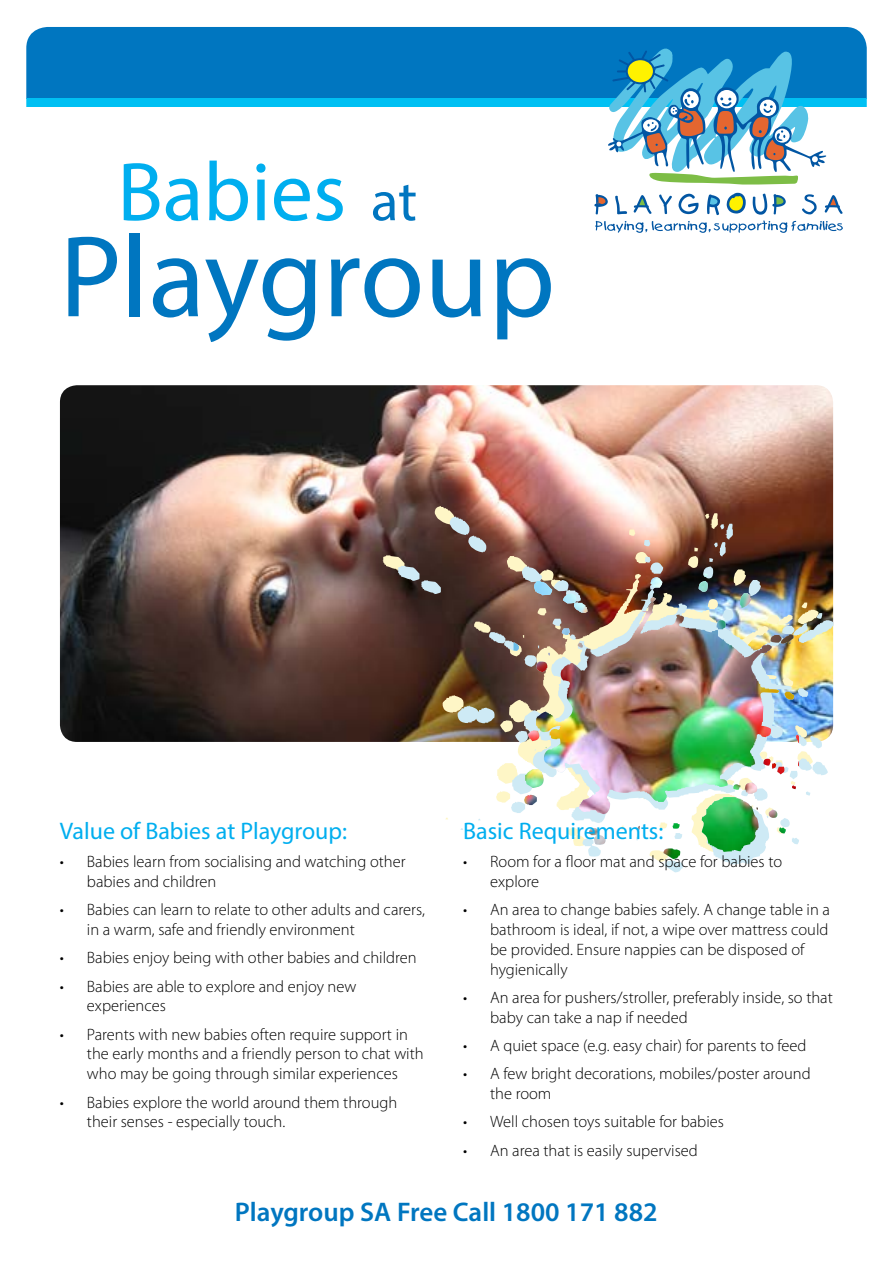
<style>
.page{position:relative;width:893px;height:1263px;background:#fff}
.page>*{position:absolute;margin:0;border:0;box-sizing:border-box;transform-origin:0 0}
.t1{font:117px "Myriad Pro";letter-spacing:-.005em;color:#0076c0}
.t2{font:84px "Myriad Pro";color:#00aeef}
.t3{font:600 27px "Myriad Pro";color:#0076c0}
.t4{font:24px "Myriad Pro";color:#00aeef}
.t5{font:300 16.5px/19.8px "Myriad Pro";color:#000}
.s1{font-size:57px;color:#0076c0}
</style>
<div class="page">
<div style="left:26px;top:27px;width:841px;height:71px;background:#0076c0"></div>
<div style="left:26px;top:98px;width:841px;height:9px;background:#00c0f3"></div>
<svg style="left:608px;top:48px;width:218px;height:137px"></svg>
<svg style="left:594px;top:193px;width:249px;height:40px"></svg>
<img style="left:60px;top:385px;width:773px;height:357px">
<svg style="left:383px;top:506px;width:435px;height:236px;background:#825c50"></svg>
<img style="left:398px;top:516px;width:435px;height:356px">
<img style="left:421px;top:536px;width:396px;height:323px">
<img style="left:534px;top:573px;width:218px;height:159px">
<h2 class="t2" style="left:117px;top:140px;width:301px">Babies <span class="s1">at</span></h2>
<h1 class="t1" style="left:60px;top:205px;width:497px">Playgroup</h1>
<h3 class="t4" style="left:60px;top:816px;width:289px">Value of Babies at Playgroup:</h3>
<p class="t5" style="left:87px;top:851px;width:320px;text-indent:-27px">• Babies learn from socialising and watching other babies and children</p>
<p class="t5" style="left:87px;top:899px;width:339px;text-indent:-27px">• Babies can learn to relate to other adults and carers, in a warm, safe and friendly environment</p>
<p class="t5" style="left:60px;top:948px;width:358px">• Babies enjoy being with other babies and children</p>
<p class="t5" style="left:87px;top:976px;width:271px;text-indent:-27px">• Babies are able to explore and enjoy new experiences</p>
<p class="t5" style="left:87px;top:1024px;width:338px;text-indent:-27px">• Parents with new babies often require support in the early months and a friendly person to chat with who may be going through similar experiences</p>
<p class="t5" style="left:87px;top:1092px;width:312px;text-indent:-27px">• Babies explore the world around them through their senses - especially touch.</p>
<h3 class="t4" style="left:463px;top:816px;width:202px">Basic Requirements:</h3>
<p class="t5" style="left:490px;top:851px;width:293px;text-indent:-27px">• Room for a floor mat and space for babies to explore</p>
<p class="t5" style="left:490px;top:899px;width:341px;text-indent:-27px">• An area to change babies safely. A change table in a bathroom is ideal, if not, a wipe over mattress could be provided. Ensure nappies can be disposed of hygienically</p>
<p class="t5" style="left:490px;top:987px;width:344px;text-indent:-27px">• An area for pushers/stroller, preferably inside, so that baby can take a nap if needed</p>
<p class="t5" style="left:463px;top:1035px;width:345px">• A quiet space (e.g. easy chair) for parents to feed</p>
<p class="t5" style="left:490px;top:1064px;width:322px;text-indent:-27px">• A few bright decorations, mobiles/poster around the room</p>
<p class="t5" style="left:463px;top:1112px;width:262px">• Well chosen toys suitable for babies</p>
<p class="t5" style="left:463px;top:1140px;width:236px">• An area that is easily supervised</p>
<h3 class="t3" style="left:235px;top:1194px;width:424px">Playgroup SA Free Call 1800 171 882</h3>
</div>
